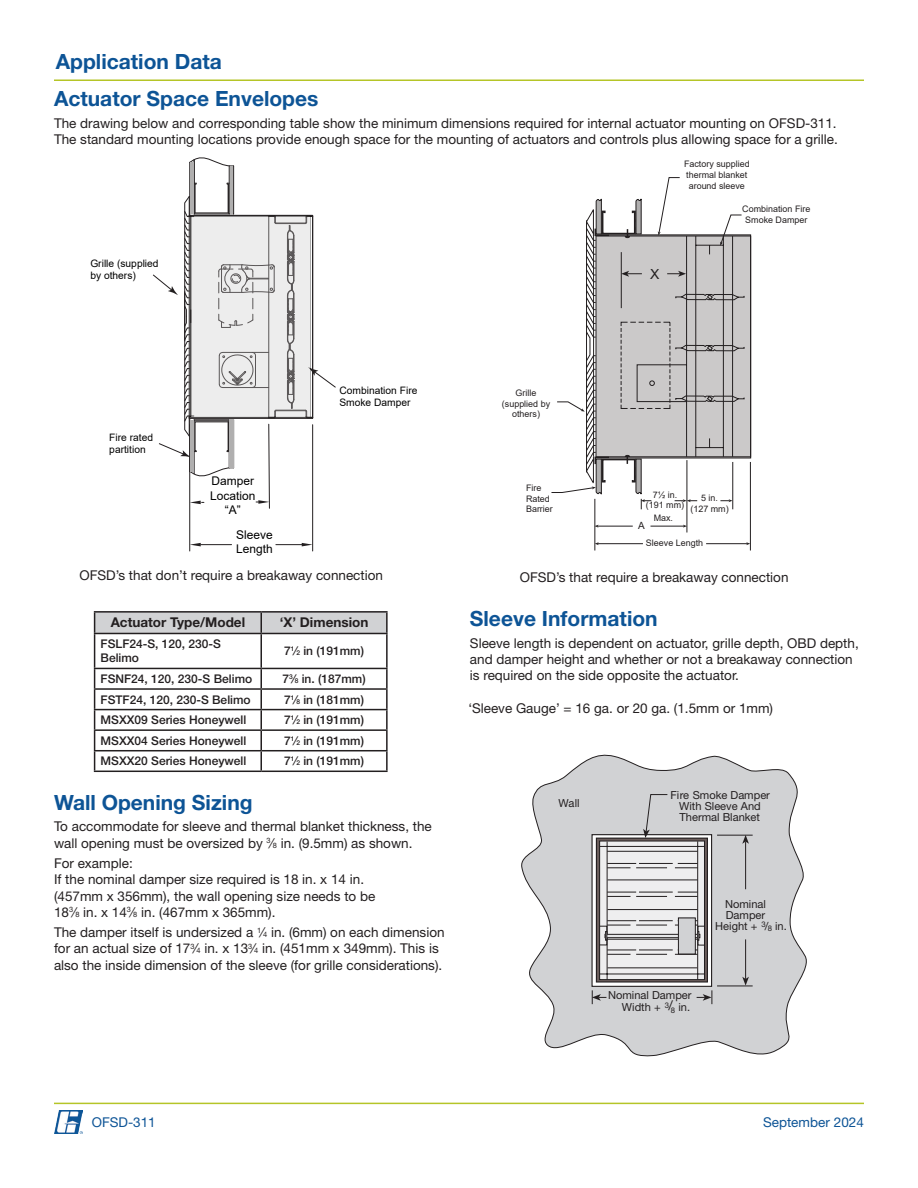
<style>
.page{position:relative;width:918px;height:1188px;background:#fff}
.page>*{position:absolute;margin:0;border:0;box-sizing:border-box;transform-origin:0 0}
.Subheading{font:700 21px "Helvetica Neue LT Std";color:#0d5496}
.t1{font:13.95px "Arial";color:#231f20}
.Body{font:13.5px/16.2px "Helvetica Neue LT Std";color:#231f20}
.Bold{font:700 13.5px "Helvetica Neue LT Std";color:#231f20}
.t2{font:13.5px "Helvetica Neue LT Std";color:#0d5496}
.t3{font:13.35px "Helvetica Neue LT Std";color:#231f20}
.t4{font:500 12px/14.4px "Helvetica Neue LT Std";color:#231f20}
.t5{font:12px/14.4px "Arial";color:#000;text-align:center}
.t6{font:11.1px/11.1px "Helvetica Neue LT Std";color:#231f20;text-align:right}
.t7{font:10.2px/12.3px "Arial";color:#000}
.t8{font:9.9px "Arial";color:#231f20}
.t9{font:9px/10.8px "Arial";color:#231f20;text-align:center}
.s1{font-size:6.6px}
.s2{font-size:7.35px}
</style>
<div class="page">
<hr style="left:94px;top:611px;width:167px;height:2px;background:#231f20">
<svg style="left:94px;top:612px;width:292px;height:21px;background:#cbcbcd"></svg>
<hr style="left:261px;top:611px;width:127px;height:2px;background:#231f20">
<hr style="left:260px;top:613px;width:2px;height:20px;background:#231f20">
<hr style="left:386px;top:613px;width:2px;height:20px;background:#231f20">
<hr style="left:94px;top:633px;width:167px;height:1px;background:#231f20">
<hr style="left:94px;top:634px;width:1px;height:34px;background:#231f20">
<hr style="left:261px;top:633px;width:127px;height:1px;background:#231f20">
<hr style="left:260px;top:634px;width:2px;height:34px;background:#231f20">
<hr style="left:386px;top:634px;width:2px;height:34px;background:#231f20">
<hr style="left:94px;top:668px;width:167px;height:1px;background:#231f20">
<hr style="left:261px;top:668px;width:127px;height:1px;background:#231f20">
<hr style="left:94px;top:688px;width:167px;height:2px;background:#231f20">
<hr style="left:261px;top:688px;width:127px;height:2px;background:#231f20">
<hr style="left:94px;top:709px;width:167px;height:1px;background:#231f20">
<hr style="left:261px;top:709px;width:127px;height:1px;background:#231f20">
<hr style="left:94px;top:729px;width:167px;height:2px;background:#231f20">
<hr style="left:261px;top:729px;width:127px;height:2px;background:#231f20">
<svg style="left:260px;top:669px;width:2px;height:81px"></svg>
<svg style="left:386px;top:669px;width:2px;height:81px"></svg>
<hr style="left:94px;top:750px;width:167px;height:1px;background:#231f20">
<svg style="left:94px;top:669px;width:1px;height:102px"></svg>
<hr style="left:261px;top:750px;width:127px;height:1px;background:#231f20">
<hr style="left:260px;top:751px;width:2px;height:20px;background:#231f20">
<hr style="left:386px;top:751px;width:2px;height:20px;background:#231f20">
<hr style="left:94px;top:771px;width:167px;height:1px;background:#231f20">
<hr style="left:261px;top:771px;width:127px;height:1px;background:#231f20">
<svg style="left:521px;top:754px;width:286px;height:303px"></svg>
<svg style="left:594px;top:836px;width:116px;height:149px"></svg>
<div style="left:592px;top:834px;width:120px;height:153px;border:1px solid #231f20"></div>
<svg style="left:598px;top:840px;width:108px;height:141px"></svg>
<div style="left:596px;top:838px;width:112px;height:145px;border:1px solid #231f20"></div>
<svg style="left:592px;top:990px;width:14px;height:14px"></svg>
<svg style="left:697px;top:990px;width:16px;height:14px"></svg>
<hr style="left:717px;top:986px;width:36px;height:1px;background:#231f20">
<hr style="left:717px;top:835px;width:36px;height:1px;background:#231f20">
<hr style="left:745px;top:842px;width:1px;height:47px;background:#231f20">
<svg style="left:742px;top:835px;width:7px;height:9px"></svg>
<hr style="left:745px;top:939px;width:1px;height:40px;background:#231f20">
<svg style="left:742px;top:977px;width:7px;height:9px"></svg>
<svg style="left:643px;top:794px;width:25px;height:44px"></svg>
<svg style="left:601px;top:843px;width:102px;height:135px;background:#dededf"></svg>
<div style="left:599px;top:841px;width:106px;height:139px;border:1px solid #231f20"></div>
<hr style="left:697px;top:841px;width:1px;height:139px;background:#231f20">
<hr style="left:600px;top:846px;width:104px;height:1px;background:#231f20">
<hr style="left:607px;top:842px;width:1px;height:138px;background:#231f20">
<hr style="left:600px;top:974px;width:104px;height:1px;background:#231f20">
<svg style="left:599px;top:851px;width:106px;height:117px;background:#d0cfd0"></svg>
<hr style="left:189px;top:425px;width:1px;height:126px;background:#231f20">
<hr style="left:312px;top:425px;width:1px;height:126px;background:#231f20">
<hr style="left:201px;top:544px;width:31px;height:1px;background:#231f20">
<svg style="left:190px;top:543px;width:11px;height:3px"></svg>
<svg style="left:276px;top:543px;width:37px;height:3px"></svg>
<svg style="left:153px;top:157px;width:183px;height:352px"></svg>
<svg style="left:192px;top:218px;width:117px;height:198px;background:#e0e0e0"></svg>
<hr style="left:190px;top:162px;width:3px;height:52px;background:#b0afaf">
<hr style="left:230px;top:167px;width:3px;height:48px;background:#b0afaf">
<div style="left:229px;top:420px;width:5px;height:48px;background:#b0afaf"></div>
<hr style="left:190px;top:420px;width:4px;height:52px;background:#b0afaf">
<hr style="left:687px;top:460px;width:1px;height:73px;background:#231f20">
<hr style="left:595px;top:499px;width:1px;height:52px;background:#231f20">
<hr style="left:750px;top:462px;width:1px;height:89px;background:#231f20">
<hr style="left:598px;top:543px;width:45px;height:1px;background:#231f20">
<hr style="left:706px;top:543px;width:41px;height:1px;background:#231f20">
<hr style="left:598px;top:526px;width:35px;height:1px;background:#231f20">
<hr style="left:650px;top:526px;width:34px;height:1px;background:#231f20">
<svg style="left:551px;top:177px;width:200px;height:332px"></svg>
<hr style="left:54px;top:1103px;width:810px;height:1px;background:#b5c527">
<hr style="left:54px;top:80px;width:810px;height:1px;background:#b5c527">
<img style="left:54px;top:1111px;width:28px;height:23px">
<p class="Subheading" style="left:56px;top:49px;width:167px">Application Data</p>
<p class="Subheading" style="left:54px;top:86px;width:266px">Actuator Space Envelopes</p>
<p class="Body" style="left:54px;top:115px;width:785px">The drawing below and corresponding table show the minimum dimensions required for internal actuator mounting on OFSD-311.<br>The standard mounting locations provide enough space for the mounting of actuators and controls plus allowing space for a grille.</p>
<p class="t7" style="left:90px;top:257px;width:70px">Grille (supplied by others)</p>
<p class="t1" style="left:650px;top:264px;width:11px">X</p>
<p class="t9" style="left:684px;top:159px;width:67px;text-align:left">Factory supplied thermal blanket around sleeve</p>
<p class="t9" style="left:742px;top:203px;width:70px">Combination Fire<br>Smoke Damper</p>
<p class="t7" style="left:109px;top:431px;width:45px">Fire rated partition</p>
<p class="t7" style="left:339px;top:384px;width:79px">Combination Fire<br>Smoke Damper</p>
<p class="t5" style="left:210px;top:474px;width:47px">Damper<br>Location “A”</p>
<p class="t5" style="left:236px;top:528px;width:38px;text-align:left">Sleeve<br>Length</p>
<p class="Body" style="left:79px;top:567px;width:305px">OFSD’s that don’t require a breakaway connection</p>
<p class="Bold" style="left:111px;top:614px;width:136px">Actuator Type/Model</p>
<p class="Bold" style="left:280px;top:614px;width:90px">‘X’ Dimension</p>
<p class="t4" style="left:101px;top:636px;width:122px">FSLF24-S, 120, 230-S<br>Belimo</p>
<p class="t4" style="left:284px;top:644px;width:82px">7<sup>1</sup>⁄<span class="s1">2</span> in (191mm)</p>
<p class="t4" style="left:101px;top:671px;width:153px">FSNF24, 120, 230-S Belimo</p>
<p class="t4" style="left:282px;top:671px;width:85px">7<sup>3</sup>⁄<span class="s1">8</span> in. (187mm)</p>
<p class="t4" style="left:101px;top:692px;width:152px">FSTF24, 120, 230-S Belimo</p>
<p class="t4" style="left:284px;top:692px;width:82px">7<sup>1</sup>⁄<span class="s1">8</span> in (181mm)</p>
<p class="t4" style="left:101px;top:713px;width:147px">MSXX09 Series Honeywell</p>
<p class="t4" style="left:284px;top:713px;width:82px">7<sup>1</sup>⁄<span class="s1">2</span> in (191mm)</p>
<p class="t4" style="left:101px;top:733px;width:147px">MSXX04 Series Honeywell</p>
<p class="t4" style="left:284px;top:733px;width:82px">7<sup>1</sup>⁄<span class="s1">2</span> in (191mm)</p>
<p class="t4" style="left:101px;top:754px;width:147px">MSXX20 Series Honeywell</p>
<p class="t4" style="left:284px;top:754px;width:82px">7<sup>1</sup>⁄<span class="s1">2</span> in (191mm)</p>
<p class="Subheading" style="left:54px;top:789px;width:200px">Wall Opening Sizing</p>
<p class="Body" style="left:54px;top:818px;width:379px">To accommodate for sleeve and thermal blanket thickness, the wall opening must be oversized by <sup>3</sup>⁄<span class="s2">8</span> in. (9.5mm) as shown.</p>
<p class="Body" style="left:54px;top:855px;width:323px">For example:<br>If the nominal damper size required is 18 in. x 14 in. (457mm x 356mm), the wall opening size needs to be 18<sup>3</sup>⁄<span class="s2">8</span> in. x 14<sup>3</sup>⁄<span class="s2">8</span> in. (467mm x 365mm).</p>
<p class="Body" style="left:54px;top:924px;width:392px">The damper itself is undersized a <sup>1</sup>⁄<span class="s2">4</span> in. (6mm) on each dimension for an actual size of 17<sup>3</sup>⁄<span class="s2">4</span> in. x 13<sup>3</sup>⁄<span class="s2">4</span> in. (451mm x 349mm). This is also the inside dimension of the sleeve (for grille considerations).</p>
<p class="t9" style="left:502px;top:387px;width:50px">Grille (supplied by others)</p>
<p class="t9" style="left:526px;top:482px;width:28px;text-align:left">Fire<br>Rated<br>Barrier</p>
<p class="t9" style="left:690px;top:493px;width:40px">5 in.<br>(127 mm)</p>
<p class="t9" style="left:654px;top:513px;width:21px">Max.</p>
<p class="t9" style="left:646px;top:489px;width:40px">7½ in. (191 mm)</p>
<p class="t8" style="left:638px;top:519px;width:8px">A</p>
<p class="t9" style="left:646px;top:537px;width:59px">Sleeve Length</p>
<p class="Body" style="left:520px;top:568px;width:270px">OFSD’s that require a breakaway connection</p>
<p class="Subheading" style="left:470px;top:606px;width:189px">Sleeve Information</p>
<p class="Body" style="left:470px;top:635px;width:390px">Sleeve length is dependent on actuator, grille depth, OBD depth, and damper height and whether or not a breakaway connection is required on the side opposite the actuator.</p>
<p class="Body" style="left:468px;top:700px;width:306px">‘Sleeve Gauge’ = 16 ga. or 20 ga. (1.5mm or 1mm)</p>
<p class="t6" style="left:559px;top:797px;width:23px">Wall</p>
<p class="t6" style="left:670px;top:789px;width:101px;text-align:center">Fire Smoke Damper<br>With Sleeve And<br>Thermal Blanket</p>
<p class="t6" style="left:608px;top:990px;width:85px">Nominal Damper<br>Width + <sup>3</sup> <sub>8</sub> in.</p>
<p class="t3" style="left:668px;top:998px;width:6px">/</p>
<p class="t6" style="left:725px;top:898px;width:42px">Nominal</p>
<p class="t6" style="left:726px;top:909px;width:41px">Damper</p>
<p class="t6" style="left:715px;top:920px;width:73px">Height + <sup>3</sup>/<sub>8</sub> in.</p>
<p class="t2" style="left:92px;top:1114px;width:66px">OFSD-311</p>
<p class="t2" style="left:763px;top:1114px;width:102px">September 2024</p>
</div>
